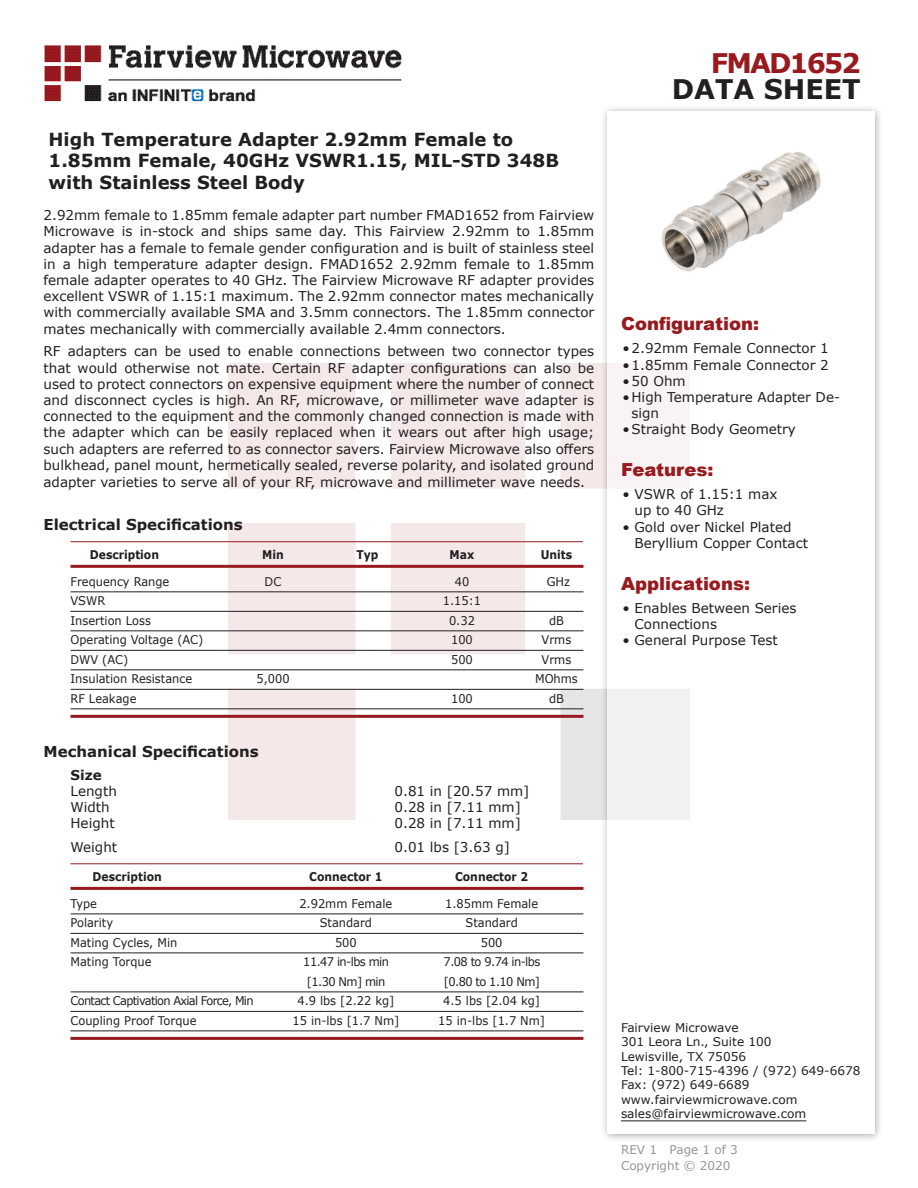
<style>
.page{position:relative;width:918px;height:1188px;background:#fff}
.page>*{position:absolute;margin:0;border:0;box-sizing:border-box;transform-origin:0 0}
.t1{font:700 27px "Verdana";color:#231f20}
.FM{font:700 27px "Verdana";letter-spacing:-.07em;color:#981a1e}
.Web_Description_Para{font:700 18px/21.6px "Verdana";color:#231f20}
.Applications_Header{font:900 18px "Arial";color:#981a1e}
.Head1{font:700 15px "Verdana";color:#231f20}
.MarketingDescription{font:13.5px/16.2px "Verdana";color:#231f20}
.Specs_Para{font:13.5px "Verdana";color:#231f20}
.Head2{font:700 13.5px "Verdana";color:#231f20}
.Tan_Mechanical_Table{font:12px "Verdana";color:#231f20;scale:.95 1}
.FM_Info{font:12px "Verdana";color:#231f20}
.Table-Body{font:12px "Verdana";color:#231f20;scale:.95 1}
.Tan_Mechanical_Table-2{font:12px "Verdana";letter-spacing:-.06em;color:#231f20;scale:.95 1}
.Table-Header_Mechani{font:700 12px "Verdana";color:#231f20;scale:.9 1}
.Tan_Mechanical_Table-3{font:12px "Verdana";letter-spacing:-.05em;color:#231f20;scale:.95 1}
.REV_Info{font:12px "Verdana";color:#939598}
.Table-Header{font:700 12px "Verdana";color:#231f20;scale:.9 1}
</style>
<div class="page">
<img style="left:228px;top:364px;width:372px;height:456px">
<img style="left:44px;top:45px;width:358px;height:57px">
<div style="left:600px;top:104px;width:284px;height:1039px;background:#231f20;opacity:.75"></div>
<div style="left:608px;top:111px;width:267px;height:1023px;background:#fff"></div>
<hr style="left:70px;top:541px;width:513px;height:1px;background:#981a1e">
<hr style="left:70px;top:565px;width:514px;height:3px;background:#981a1e">
<hr style="left:70px;top:592px;width:514px;height:1px;background:#231f20">
<hr style="left:70px;top:611px;width:514px;height:1px;background:#231f20">
<hr style="left:70px;top:631px;width:514px;height:1px;background:#231f20">
<hr style="left:70px;top:650px;width:514px;height:1px;background:#231f20">
<hr style="left:70px;top:670px;width:514px;height:1px;background:#231f20">
<hr style="left:70px;top:689px;width:514px;height:1px;background:#231f20">
<hr style="left:70px;top:709px;width:514px;height:1px;background:#231f20">
<hr style="left:70px;top:715px;width:514px;height:3px;background:#981a1e">
<hr style="left:70px;top:863px;width:513px;height:1px;background:#981a1e">
<hr style="left:70px;top:887px;width:514px;height:3px;background:#981a1e">
<hr style="left:70px;top:914px;width:514px;height:1px;background:#231f20">
<hr style="left:70px;top:933px;width:514px;height:1px;background:#231f20">
<hr style="left:70px;top:953px;width:514px;height:1px;background:#231f20">
<hr style="left:70px;top:992px;width:514px;height:1px;background:#231f20">
<hr style="left:70px;top:1011px;width:514px;height:1px;background:#231f20">
<hr style="left:70px;top:1031px;width:514px;height:1px;background:#231f20">
<hr style="left:70px;top:1037px;width:513px;height:3px;background:#981a1e">
<hr style="left:621px;top:1120px;width:185px;height:1px;background:#231f20">
<img style="left:662px;top:152px;width:159px;height:120px">
<p class="Web_Description_Para" style="left:49px;top:128px;width:512px">High Temperature Adapter 2.92mm Female to<br>1.85mm Female, 40GHz VSWR1.15, MIL-STD 348B with Stainless Steel Body</p>
<p class="MarketingDescription" style="left:44px;top:207px;width:552px;text-align:justify">2.92mm female to 1.85mm female adapter part number FMAD1652 from Fairview Microwave is in-stock and ships same day. This Fairview 2.92mm to 1.85mm adapter has a female to female gender configuration and is built of stainless steel in a high temperature adapter design. FMAD1652 2.92mm female to 1.85mm female adapter operates to 40 GHz. The Fairview Microwave RF adapter provides excellent VSWR of 1.15:1 maximum. The 2.92mm connector mates mechanically with commercially available SMA and 3.5mm connectors. The 1.85mm connector mates mechanically with commercially available 2.4mm connectors.</p>
<p class="MarketingDescription" style="left:44px;top:343px;width:552px;text-align:justify">RF adapters can be used to enable connections between two connector types that would otherwise not mate. Certain RF adapter configurations can also be used to protect connectors on expensive equipment where the number of connect and disconnect cycles is high. An RF, microwave, or millimeter wave adapter is connected to the equipment and the commonly changed connection is made with the adapter which can be easily replaced when it wears out after high usage; such adapters are referred to as connector savers. Fairview Microwave also offers bulkhead, panel mount, hermetically sealed, reverse polarity, and isolated ground adapter varieties to serve all of your RF, microwave and millimeter wave needs.</p>
<p class="Head1" style="left:44px;top:514px;width:201px">Electrical Specifications</p>
<p class="Table-Header" style="left:90px;top:546px;width:78px">Description</p>
<p class="Table-Header" style="left:262px;top:546px;width:26px">Min</p>
<p class="Table-Header" style="left:357px;top:546px;width:26px">Typ</p>
<p class="Table-Header" style="left:450px;top:546px;width:29px">Max</p>
<p class="Table-Header" style="left:541px;top:546px;width:36px">Units</p>
<p class="Table-Body" style="left:70px;top:573px;width:106px">Frequency Range</p>
<p class="Table-Body" style="left:265px;top:573px;width:19px">DC</p>
<p class="Table-Body" style="left:455px;top:573px;width:17px">40</p>
<p class="Table-Body" style="left:547px;top:573px;width:26px">GHz</p>
<p class="Table-Body" style="left:70px;top:593px;width:38px">VSWR</p>
<p class="Table-Body" style="left:443px;top:593px;width:42px">1.15:1</p>
<p class="Table-Body" style="left:70px;top:612px;width:86px">Insertion Loss</p>
<p class="Table-Body" style="left:449px;top:612px;width:29px">0.32</p>
<p class="Table-Body" style="left:549px;top:612px;width:17px">dB</p>
<p class="Table-Body" style="left:70px;top:632px;width:141px">Operating Voltage (AC)</p>
<p class="Table-Body" style="left:451px;top:632px;width:24px">100</p>
<p class="Table-Body" style="left:542px;top:632px;width:33px">Vrms</p>
<p class="Table-Body" style="left:70px;top:651px;width:62px">DWV (AC)</p>
<p class="Table-Body" style="left:451px;top:651px;width:24px">500</p>
<p class="Table-Body" style="left:542px;top:651px;width:33px">Vrms</p>
<p class="Table-Body" style="left:70px;top:671px;width:130px">Insulation Resistance</p>
<p class="Table-Body" style="left:256px;top:671px;width:36px">5,000</p>
<p class="Table-Body" style="left:535px;top:671px;width:47px">MOhms</p>
<p class="Table-Body" style="left:70px;top:690px;width:71px">RF Leakage</p>
<p class="Table-Body" style="left:451px;top:690px;width:24px">100</p>
<p class="Table-Body" style="left:549px;top:690px;width:17px">dB</p>
<p class="Head1" style="left:44px;top:741px;width:217px">Mechanical Specifications</p>
<p class="Head2" style="left:70px;top:765px;width:33px">Size</p>
<p class="Specs_Para" style="left:70px;top:782px;width:48px">Length</p>
<p class="Specs_Para" style="left:394px;top:782px;width:136px">0.81 in [20.57 mm]</p>
<p class="Specs_Para" style="left:70px;top:798px;width:41px">Width</p>
<p class="Specs_Para" style="left:394px;top:798px;width:128px">0.28 in [7.11 mm]</p>
<p class="Specs_Para" style="left:70px;top:814px;width:46px">Height</p>
<p class="Specs_Para" style="left:394px;top:814px;width:128px">0.28 in [7.11 mm]</p>
<p class="Specs_Para" style="left:70px;top:838px;width:48px">Weight</p>
<p class="Specs_Para" style="left:394px;top:838px;width:117px">0.01 lbs [3.63 g]</p>
<p class="Table-Header_Mechani" style="left:93px;top:868px;width:78px">Description</p>
<p class="Table-Header_Mechani" style="left:309px;top:868px;width:83px">Connector 1</p>
<p class="Table-Header_Mechani" style="left:455px;top:868px;width:83px">Connector 2</p>
<p class="Tan_Mechanical_Table" style="left:70px;top:895px;width:29px">Type</p>
<p class="Tan_Mechanical_Table" style="left:299px;top:895px;width:99px">2.92mm Female</p>
<p class="Tan_Mechanical_Table" style="left:445px;top:895px;width:99px">1.85mm Female</p>
<p class="Tan_Mechanical_Table" style="left:70px;top:915px;width:46px">Polarity</p>
<p class="Tan_Mechanical_Table" style="left:320px;top:915px;width:57px">Standard</p>
<p class="Tan_Mechanical_Table" style="left:466px;top:915px;width:57px">Standard</p>
<p class="Tan_Mechanical_Table" style="left:70px;top:934px;width:114px">Mating Cycles, Min</p>
<p class="Tan_Mechanical_Table" style="left:335px;top:934px;width:24px">500</p>
<p class="Tan_Mechanical_Table" style="left:481px;top:934px;width:24px">500</p>
<p class="Tan_Mechanical_Table" style="left:70px;top:954px;width:87px">Mating Torque</p>
<p class="Tan_Mechanical_Table-3" style="left:303px;top:954px;width:92px">11.47 in-lbs min</p>
<p class="Tan_Mechanical_Table-3" style="left:444px;top:954px;width:103px">7.08 to 9.74 in-lbs</p>
<p class="Tan_Mechanical_Table" style="left:307px;top:973px;width:84px">[1.30 Nm] min</p>
<p class="Tan_Mechanical_Table" style="left:444px;top:973px;width:103px">[0.80 to 1.10 Nm]</p>
<p class="Tan_Mechanical_Table-2" style="left:70px;top:993px;width:194px">Contact Captivation Axial Force, Min</p>
<p class="Tan_Mechanical_Table" style="left:297px;top:993px;width:104px">4.9 lbs [2.22 kg]</p>
<p class="Tan_Mechanical_Table" style="left:443px;top:993px;width:104px">4.5 lbs [2.04 kg]</p>
<p class="Tan_Mechanical_Table" style="left:70px;top:1012px;width:134px">Coupling Proof Torque</p>
<p class="Tan_Mechanical_Table" style="left:292px;top:1012px;width:114px">15 in-lbs [1.7 Nm]</p>
<p class="Tan_Mechanical_Table" style="left:438px;top:1012px;width:114px">15 in-lbs [1.7 Nm]</p>
<p class="FM" style="left:711px;top:44px;width:152px">FMAD1652</p>
<p class="t1" style="left:672px;top:70px;width:191px">DATA SHEET</p>
<p class="Applications_Header" style="left:621px;top:311px;width:140px">Configuration:</p>
<p class="MarketingDescription" style="left:622px;top:340px;width:208px">•2.92mm Female Connector 1</p>
<p class="MarketingDescription" style="left:622px;top:356px;width:208px">•1.85mm Female Connector 2</p>
<p class="MarketingDescription" style="left:622px;top:373px;width:65px">•50 Ohm</p>
<p class="MarketingDescription" style="left:632px;top:389px;width:210px;text-indent:-9px">•High Temperature Adapter De&shy;sign</p>
<p class="MarketingDescription" style="left:622px;top:421px;width:175px">•Straight Body Geometry</p>
<p class="Applications_Header" style="left:621px;top:457px;width:94px">Features:</p>
<p class="MarketingDescription" style="left:634px;top:486px;width:145px;text-indent:-12px">• VSWR of 1.15:1 max up to 40 GHz</p>
<p class="MarketingDescription" style="left:634px;top:518px;width:175px;text-indent:-12px">• Gold over Nickel Plated<br>Beryllium Copper Contact</p>
<p class="Applications_Header" style="left:621px;top:570px;width:131px">Applications:</p>
<p class="MarketingDescription" style="left:634px;top:599px;width:164px;text-indent:-12px">• Enables Between Series<br>Connections</p>
<p class="MarketingDescription" style="left:623px;top:632px;width:157px">• General Purpose Test</p>
<p class="FM_Info" style="left:621px;top:1019px;width:119px">Fairview Microwave</p>
<p class="FM_Info" style="left:621px;top:1034px;width:152px">301 Leora Ln., Suite 100</p>
<p class="FM_Info" style="left:621px;top:1048px;width:127px">Lewisville, TX 75056</p>
<p class="FM_Info" style="left:621px;top:1062px;width:241px">Tel: 1-800-715-4396 / (972) 649-6678</p>
<p class="FM_Info" style="left:621px;top:1077px;width:130px">Fax: (972) 649-6689</p>
<p class="FM_Info" style="left:621px;top:1091px;width:178px">www.fairviewmicrowave.com</p>
<p class="FM_Info" style="left:621px;top:1106px;width:187px">sales@fairviewmicrowave.com</p>
<p class="REV_Info" style="left:621px;top:1141px;width:118px">REV 1 Page 1 of 3</p>
<p class="REV_Info" style="left:621px;top:1157px;width:111px">Copyright © 2020</p>
</div>
